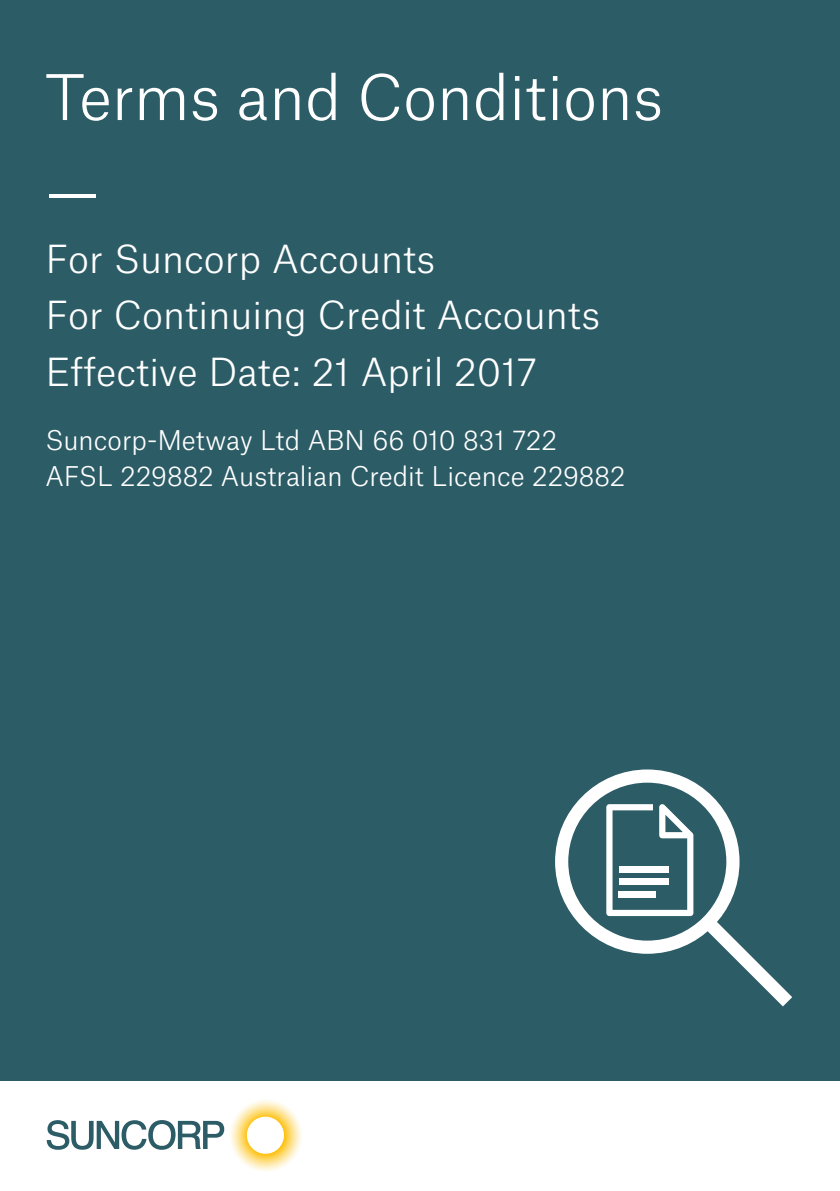
<style>
.page{position:relative;width:840px;height:1191px;background:#fff}
.page>*{position:absolute;margin:0;border:0;box-sizing:border-box;transform-origin:0 0}
.t1{font:300 60px/96px "Atlas Grotesk";color:#fff}
.t2{font:300 37px/56.6px "Atlas Grotesk";color:#fff}
.t3{font:300 26px/36px "Atlas Grotesk";color:#fff}
</style>
<div class="page">
<div style="left:0;top:0;width:839px;height:1081px;background:#2c5c66"></div>
<svg style="left:47px;top:1100px;width:254px;height:71px"></svg>
<svg style="left:555px;top:769px;width:236px;height:237px"></svg>
<h1 class="t1" style="left:45px;top:43px;width:619px">Terms and Conditions —</h1>
<p class="t2" style="left:45px;top:227px;width:556px">For Suncorp Accounts<br>For Continuing Credit Accounts<br>Effective Date: 21 April 2017</p>
<p class="t3" style="left:45px;top:420px;width:581px">Suncorp-Metway Ltd ABN 66 010 831 722<br>AFSL 229882 Australian Credit Licence 229882</p>
</div>
